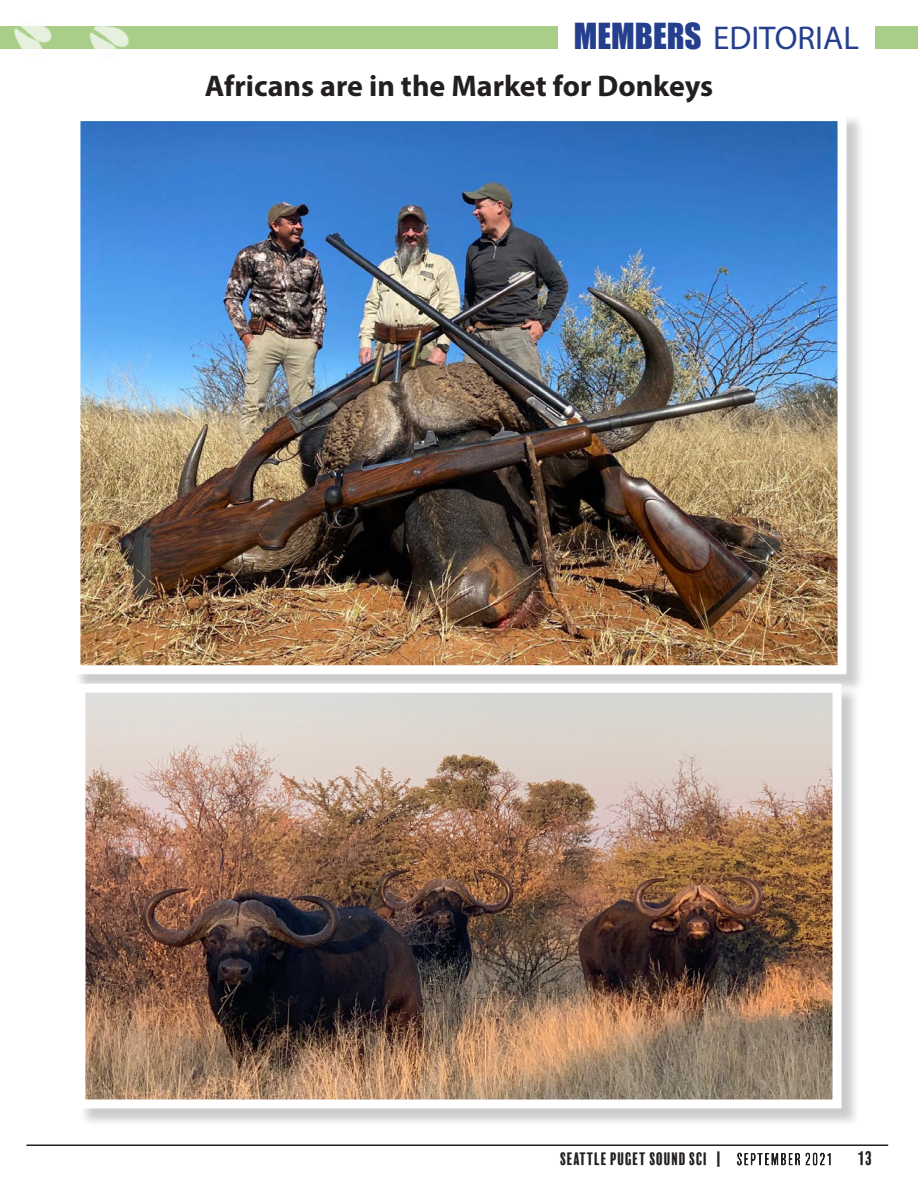
<style>
.page{position:relative;width:918px;height:1188px;background:#fff}
.page>*{position:absolute;margin:0;border:0;box-sizing:border-box;transform-origin:0 0}
.t1{font:33px "Myriad Pro";color:#253f8e}
.t2{font:700 30px "Myriad Pro";color:#231f20}
.t3{font:18px "Balboa Plus Fill";color:#231f20}
.t4{font:16.5px "Balboa Plus Fill";color:#231f20}
.s1{font-family:"Impact"}
.s2{font-family:"Balboa Plus Inline"}
</style>
<div class="page">
<hr style="left:26px;top:1144px;width:862px;height:2px;background:#231f20">
<div style="left:0;top:26px;width:918px;height:23px;background:#a8ce89"></div>
<img style="left:14px;top:26px;width:115px;height:23px">
<div style="left:558px;top:23px;width:317px;height:29px;background:#fff"></div>
<div style="left:74px;top:114px;width:791px;height:579px;background:#231f20;opacity:.23"></div>
<img style="left:81px;top:122px;width:756px;height:542px">
<div style="left:71px;top:112px;width:776px;height:562px;border:9px solid #fff"></div>
<div style="left:79px;top:686px;width:781px;height:441px;background:#231f20;opacity:.23"></div>
<img style="left:86px;top:694px;width:746px;height:404px">
<div style="left:76px;top:684px;width:766px;height:424px;border:9px solid #fff"></div>
<p class="t1" style="left:574px;top:18px;width:287px"><span class="s1">MEMBERS</span> EDITORIAL</p>
<p class="t2" style="left:205px;top:67px;width:510px">Africans are in the Market for Donkeys</p>
<p class="t4" style="left:560px;top:1150px;width:275px">SEATTLE PUGET SOUND SCI | <span class="s2">SEPTEMBER 2021</span></p>
<p class="t3" style="left:858px;top:1149px;width:17px">13</p>
</div>
